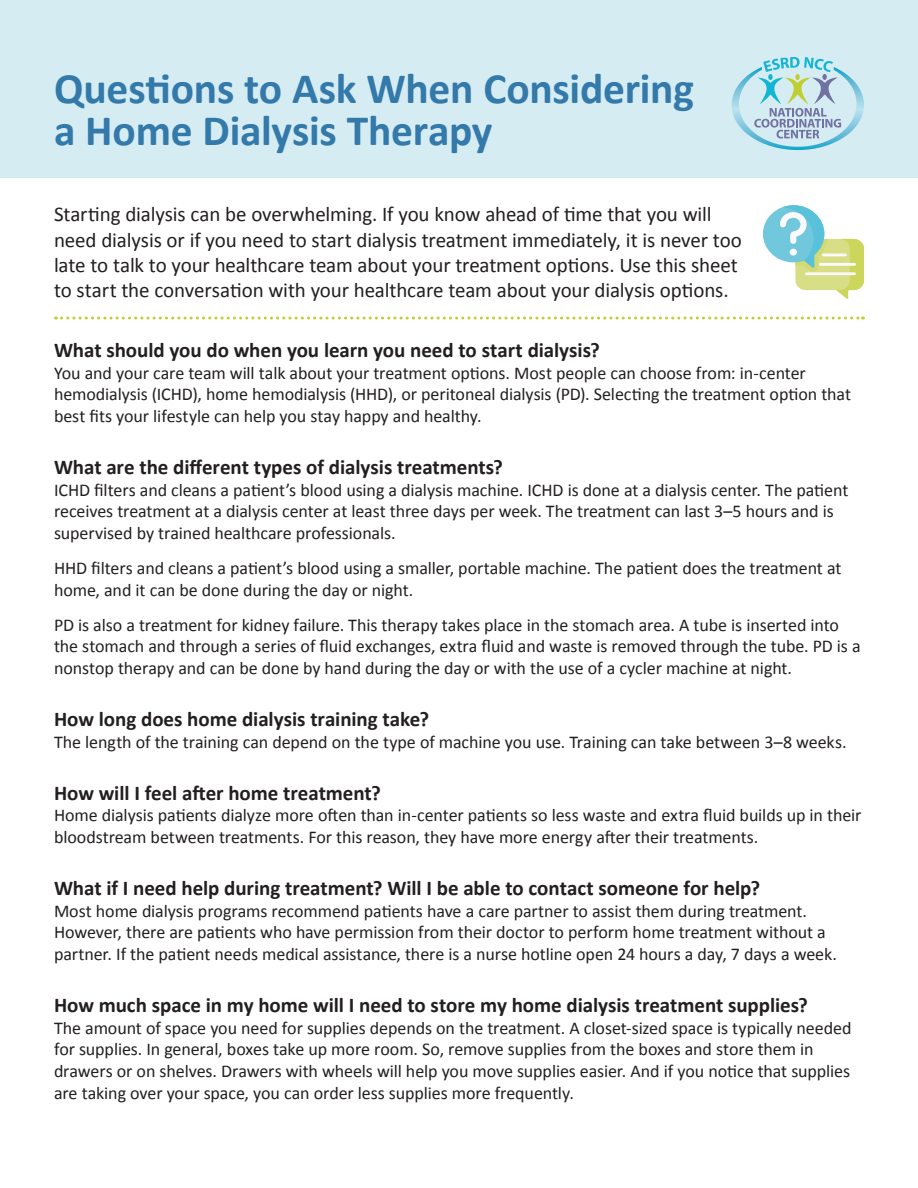
<style>
.page{position:relative;width:918px;height:1188px;background:#fff}
.page>*{position:absolute;margin:0;border:0;box-sizing:border-box;transform-origin:0 0}
.t1{font:700 43.5px/42px "Calibri";letter-spacing:-.005em;color:#3379aa}
.t2{font:700 21px "Calibri";letter-spacing:-.005em;color:#231f20}
.t3{font:21px/25.2px "Calibri";letter-spacing:-.01em;color:#231f20}
.t4{font:18px/21.6px "Calibri";letter-spacing:-.005em;color:#231f20}
</style>
<div class="page">
<div style="left:0;top:0;width:918px;height:177px;background:#d6ecf3"></div>
<svg style="left:732px;top:57px;width:132px;height:93px"></svg>
<svg style="left:56px;top:317px;width:807px;height:3px"></svg>
<svg style="left:763px;top:205px;width:101px;height:94px"></svg>
<hr style="left:822px;top:254px;width:25px;height:2px;background:#fbfafa">
<hr style="left:819px;top:263px;width:37px;height:3px;background:#fbfafa">
<hr style="left:805px;top:272px;width:51px;height:3px;background:#fbfafa">
<p class="t1" style="left:54px;top:68px;width:642px">Questions to Ask When Considering a Home Dialysis Therapy</p>
<p class="t3" style="left:54px;top:202px;width:689px">Starting dialysis can be overwhelming. If you know ahead of time that you will need dialysis or if you need to start dialysis treatment immediately, it is never too late to talk to your healthcare team about your treatment options. Use this sheet to start the conversation with your healthcare team about your dialysis options.</p>
<p class="t2" style="left:54px;top:337px;width:547px">What should you do when you learn you need to start dialysis?</p>
<p class="t4" style="left:54px;top:362px;width:799px">You and your care team will talk about your treatment options. Most people can choose from: in-center hemodialysis (ICHD), home hemodialysis (HHD), or peritoneal dialysis (PD). Selecting the treatment option that best fits your lifestyle can help you stay happy and healthy.</p>
<p class="t2" style="left:54px;top:454px;width:451px">What are the different types of dialysis treatments?</p>
<p class="t4" style="left:54px;top:479px;width:796px">ICHD filters and cleans a patient’s blood using a dialysis machine. ICHD is done at a dialysis center. The patient receives treatment at a dialysis center at least three days per week. The treatment can last 3–5 hours and is supervised by trained healthcare professionals.</p>
<p class="t4" style="left:54px;top:557px;width:789px">HHD filters and cleans a patient’s blood using a smaller, portable machine. The patient does the treatment at home, and it can be done during the day or night.</p>
<p class="t4" style="left:54px;top:614px;width:808px">PD is also a treatment for kidney failure. This therapy takes place in the stomach area. A tube is inserted into the stomach and through a series of fluid exchanges, extra fluid and waste is removed through the tube. PD is a nonstop therapy and can be done by hand during the day or with the use of a cycler machine at night.</p>
<p class="t2" style="left:54px;top:706px;width:377px">How long does home dialysis training take?</p>
<p class="t4" style="left:54px;top:731px;width:794px">The length of the training can depend on the type of machine you use. Training can take between 3–8 weeks.</p>
<p class="t2" style="left:54px;top:779px;width:328px">How will I feel after home treatment?</p>
<p class="t4" style="left:54px;top:805px;width:809px">Home dialysis patients dialyze more often than in-center patients so less waste and extra fluid builds up in their bloodstream between treatments. For this reason, they have more energy after their treatments.</p>
<p class="t2" style="left:54px;top:875px;width:708px">What if I need help during treatment? Will I be able to contact someone for help?</p>
<p class="t4" style="left:54px;top:900px;width:784px">Most home dialysis programs recommend patients have a care partner to assist them during treatment.<br>However, there are patients who have permission from their doctor to perform home treatment without a partner. If the patient needs medical assistance, there is a nurse hotline open 24 hours a day, 7 days a week.</p>
<p class="t2" style="left:54px;top:992px;width:755px">How much space in my home will I need to store my home dialysis treatment supplies?</p>
<p class="t4" style="left:54px;top:1017px;width:799px">The amount of space you need for supplies depends on the treatment. A closet-sized space is typically needed for supplies. In general, boxes take up more room. So, remove supplies from the boxes and store them in drawers or on shelves. Drawers with wheels will help you move supplies easier. And if you notice that supplies are taking over your space, you can order less supplies more frequently.</p>
</div>
